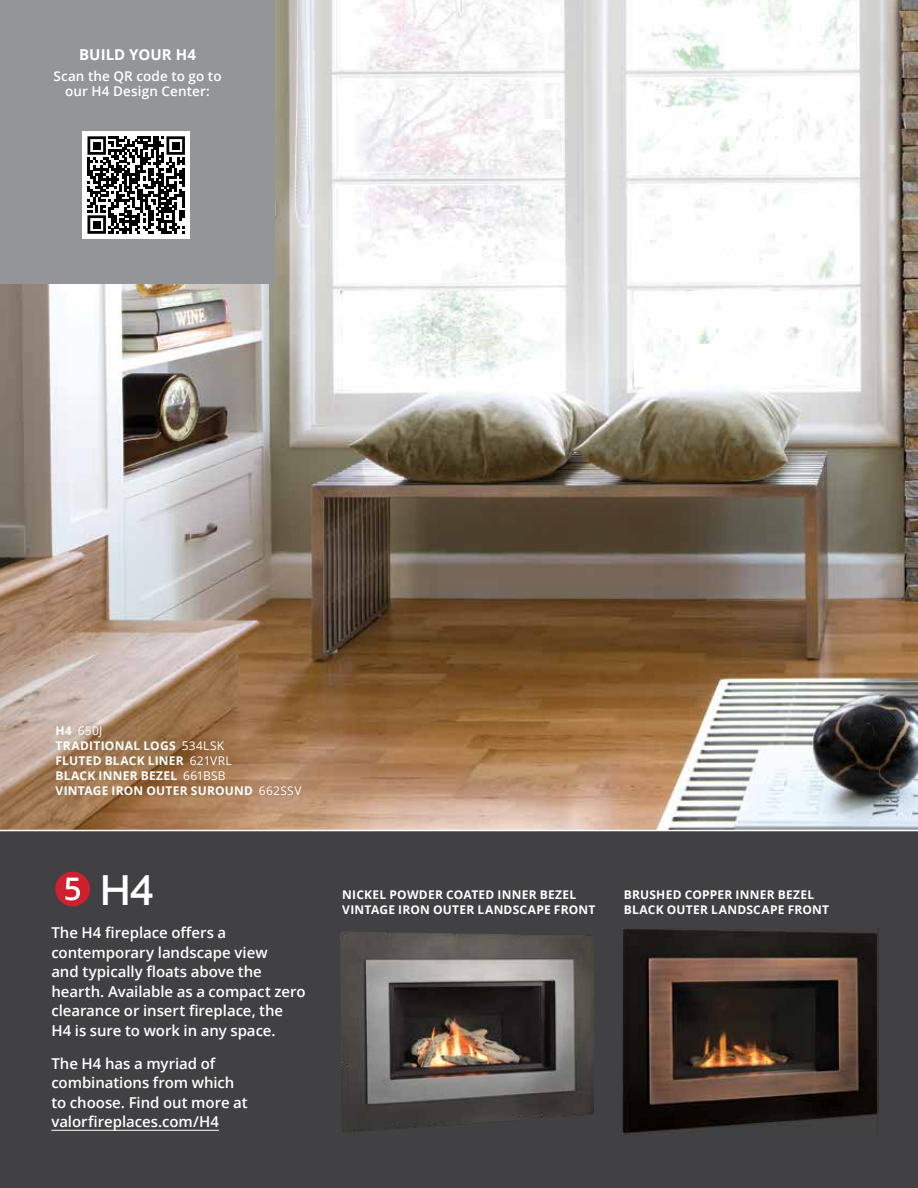
<style>
.page{position:relative;width:918px;height:1188px;background:#fff}
.page>*{position:absolute;margin:0;border:0;box-sizing:border-box;transform-origin:0 0}
.PAGE_HEADER{font:600 42px "Raleway";color:#fff}
.BODY{font:600 15px/19.5px "Open Sans";letter-spacing:-.005em;color:#fff}
.T__title{font:700 15px "Open Sans";letter-spacing:.005em;color:#fff}
.CAPTION_LC_reverse{font:600 13.5px/15px "Open Sans";letter-spacing:.01em;color:#fff;text-align:center}
.CAPTION_white{font:700 12px/15px "Open Sans";letter-spacing:.02em;color:#fff}
.s1{font-weight:400}
</style>
<div class="page">
<img style="left:0;top:0;width:918px;height:830px">
<div style="left:0;top:831px;width:918px;height:357px;background:#414042"></div>
<div style="left:56px;top:872px;width:34px;height:34px;background:#ce202f;border-radius:50%"></div>
<div style="left:55px;top:872px;width:35px;height:34px;border:1px solid #ce202f;border-radius:50%"></div>
<svg style="left:65px;top:878px;width:15px;height:22px"></svg>
<img style="left:341px;top:932px;width:252px;height:201px">
<img style="left:622px;top:929px;width:257px;height:205px">
<hr style="left:51px;top:1130px;width:168px;height:1px;background:#fff">
<div style="left:0;top:0;width:274px;height:284px;background:#939598"></div>
<div style="left:82px;top:131px;width:108px;height:108px;background:#fff"></div>
<svg style="left:87px;top:136px;width:98px;height:98px"></svg>
<div style="left:93px;top:142px;width:8px;height:8px;background:#000"></div>
<div style="left:172px;top:142px;width:8px;height:8px;background:#000"></div>
<div style="left:93px;top:221px;width:8px;height:8px;background:#000"></div>
<p class="T__title" style="left:79px;top:44px;width:118px">BUILD YOUR H4</p>
<p class="CAPTION_LC_reverse" style="left:53px;top:69px;width:170px">Scan the QR code to go to our H4 Design Center:</p>
<p class="CAPTION_white" style="left:55px;top:723px;width:170px">H4 <span class="s1">650J<br></span>TRADITIONAL LOGS <span class="s1">534LSK</span></p>
<p class="CAPTION_white" style="left:55px;top:753px;width:178px">FLUTED BLACK LINER <span class="s1">621VRL</span></p>
<p class="CAPTION_white" style="left:55px;top:768px;width:248px">BLACK INNER BEZEL <span class="s1">661BSB<br></span>VINTAGE IRON OUTER SUROUND <span class="s1">662SSV</span></p>
<p class="PAGE_HEADER" style="left:100px;top:866px;width:56px">H4</p>
<p class="BODY" style="left:51px;top:923px;width:256px">The H4 fireplace offers a contemporary landscape view<br>and typically floats above the hearth. Available as a compact zero clearance or insert fireplace, the<br>H4 is sure to work in any space.</p>
<p class="BODY" style="left:51px;top:1053px;width:198px">The H4 has a myriad of combinations from which to choose. Find out more at valorfireplaces.com/H4</p>
<p class="CAPTION_white" style="left:342px;top:887px;width:236px">NICKEL POWDER COATED INNER BEZEL</p>
<p class="CAPTION_white" style="left:342px;top:902px;width:255px">VINTAGE IRON OUTER LANDSCAPE FRONT</p>
<p class="CAPTION_white" style="left:624px;top:887px;width:192px">BRUSHED COPPER INNER BEZEL</p>
<p class="CAPTION_white" style="left:624px;top:902px;width:207px">BLACK OUTER LANDSCAPE FRONT</p>
</div>
